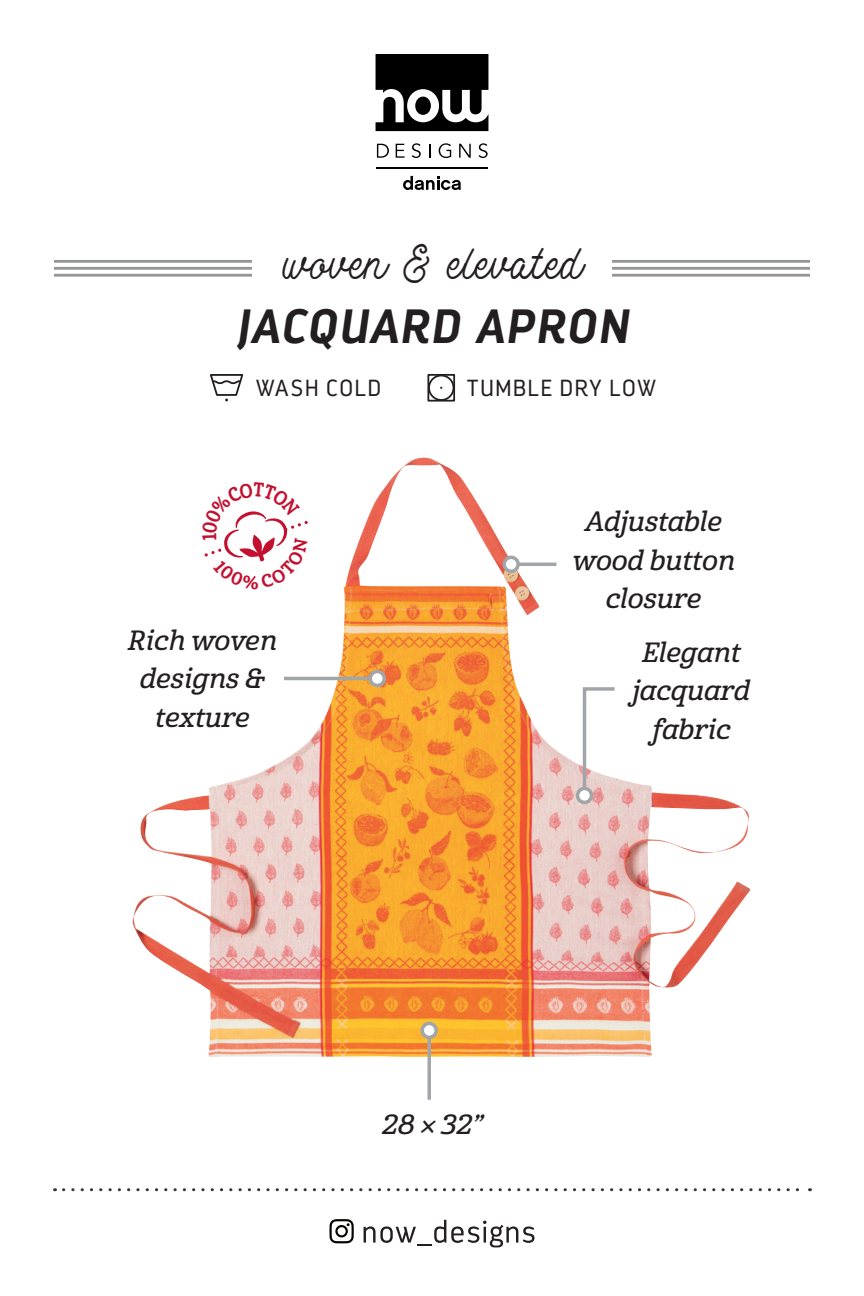
<style>
.page{position:relative;width:864px;height:1296px;background:#fff}
.page>*{position:absolute;margin:0;border:0;box-sizing:border-box;transform-origin:0 0}
.t1{font:italic 700 48px "Darwin";letter-spacing:.035em;color:#231f20}
.t2{font:43.2px "Motherline";color:#231f20}
.t3{font:27px/38.4px "Cabrito Nor Dem It";color:#231f20;text-align:center}
.t4{font:300 23.4px "Darwin";letter-spacing:.075em;color:#231f20}
</style>
<div class="page">
<img style="left:132px;top:457px;width:619px;height:601px">
<div style="left:423px;top:1024px;width:13px;height:12px;background:#fff;border-radius:50%"></div>
<svg style="left:427px;top:1039px;width:4px;height:61px"></svg>
<div style="left:421px;top:1022px;width:17px;height:17px;border:3px solid #a2a6a9;border-radius:50%"></div>
<svg style="left:505px;top:558px;width:12px;height:13px"></svg>
<hr style="left:518px;top:563px;width:38px;height:3px;background:#a2a6a9">
<div style="left:502px;top:556px;width:18px;height:17px;border:3px solid #a2a6a9;border-radius:50%"></div>
<hr style="left:54px;top:260px;width:756px;height:3px;background:#939598">
<hr style="left:54px;top:267px;width:756px;height:3px;background:#939598">
<hr style="left:54px;top:274px;width:756px;height:3px;background:#939598">
<div style="left:252px;top:248px;width:360px;height:31px;background:#fff"></div>
<svg style="left:479px;top:143px;width:9px;height:15px"></svg>
<svg style="left:459px;top:144px;width:12px;height:14px"></svg>
<svg style="left:376px;top:54px;width:112px;height:77px"></svg>
<div style="left:415px;top:97px;width:16px;height:18px;background:#000;border-radius:50%"></div>
<svg style="left:439px;top:143px;width:12px;height:15px"></svg>
<svg style="left:429px;top:144px;width:2px;height:14px"></svg>
<svg style="left:412px;top:143px;width:9px;height:15px"></svg>
<svg style="left:396px;top:144px;width:9px;height:14px"></svg>
<svg style="left:377px;top:144px;width:12px;height:14px"></svg>
<svg style="left:403px;top:176px;width:58px;height:14px"></svg>
<hr style="left:376px;top:167px;width:112px;height:2px;background:#000">
<svg style="left:364px;top:1220px;width:171px;height:27px"></svg>
<svg style="left:329px;top:1219px;width:25px;height:24px"></svg>
<svg style="left:64px;top:1188px;width:746px;height:3px"></svg>
<svg style="left:210px;top:374px;width:34px;height:27px"></svg>
<div style="left:427px;top:374px;width:28px;height:28px;border:2px solid #231f20"></div>
<div style="left:428px;top:375px;width:26px;height:26px;border:2px solid #231f20;border-radius:50%"></div>
<div style="left:371px;top:672px;width:13px;height:13px;background:#fff;border-radius:50%"></div>
<hr style="left:284px;top:677px;width:86px;height:3px;background:#a2a6a9">
<div style="left:369px;top:670px;width:17px;height:17px;border:3px solid #a2a6a9;border-radius:50%"></div>
<div style="left:578px;top:789px;width:13px;height:13px;background:#fff;border-radius:50%"></div>
<svg style="left:581px;top:685px;width:37px;height:107px"></svg>
<div style="left:576px;top:787px;width:17px;height:17px;border:3px solid #a2a6a9;border-radius:50%"></div>
<svg style="left:202px;top:482px;width:106px;height:107px"></svg>
<h2 class="t2" style="left:282px;top:228px;width:301px">woven &amp; elevated</h2>
<h1 class="t1" style="left:235px;top:297px;width:395px">JACQUARD APRON</h1>
<p class="t4" style="left:256px;top:374px;width:126px">WASH COLD</p>
<p class="t4" style="left:467px;top:374px;width:190px">TUMBLE DRY LOW</p>
<p class="t3" style="left:128px;top:622px;width:151px">Rich woven designs &amp; texture</p>
<p class="t3" style="left:572px;top:503px;width:164px">Adjustable wood button closure</p>
<p class="t3" style="left:632px;top:634px;width:119px">Elegant jacquard fabric</p>
<p class="t3" style="left:382px;top:1106px;width:103px">28 × 32”</p>
</div>
